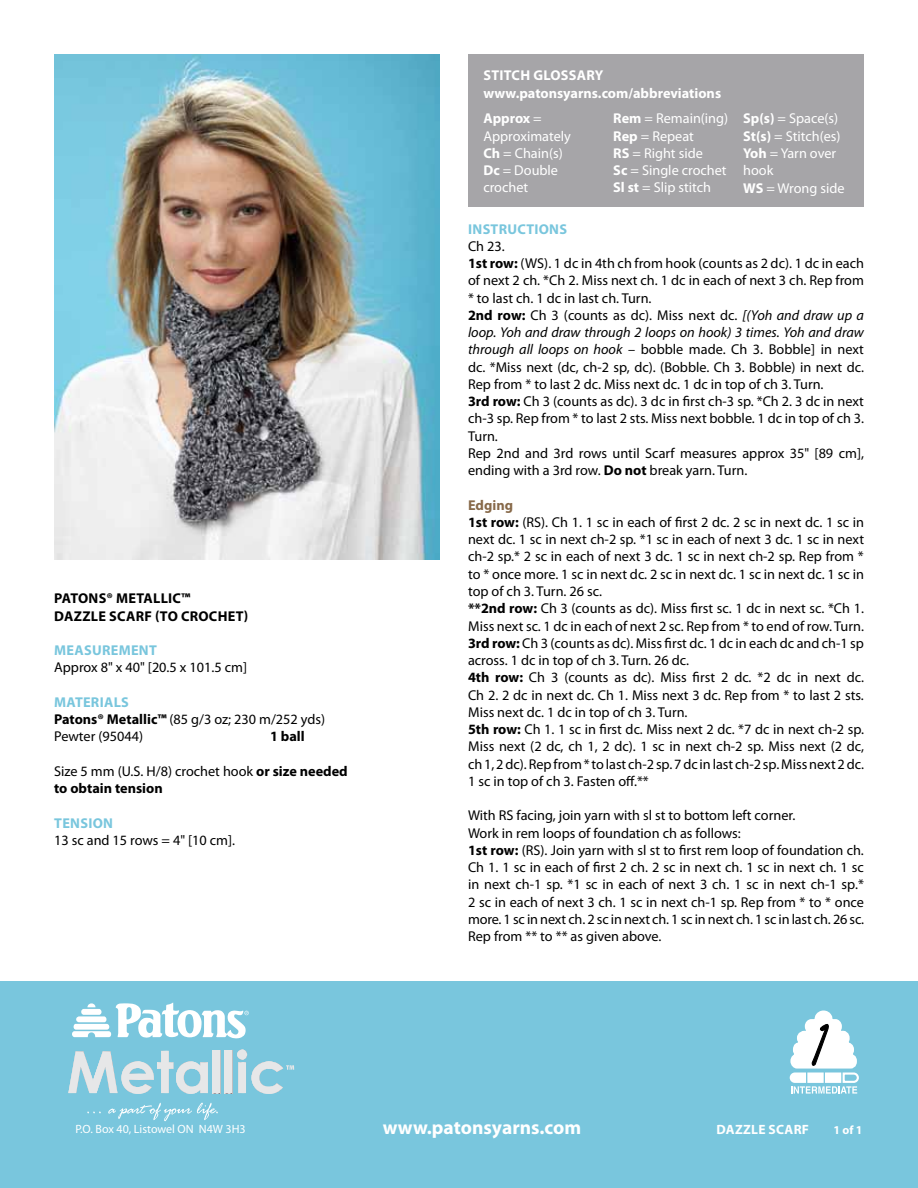
<style>
.page{position:relative;width:918px;height:1188px;background:#fff}
.page>*{position:absolute;margin:0;border:0;box-sizing:border-box;transform-origin:0 0}
.t1{font:700 19.5px "Myriad Pro";color:#fff}
.t2{font:14.25px/17.2px "Myriad Pro";color:#000}
.t3{font:14.25px/17.2px "Myriad Pro";color:#fff}
.t4{font:700 14.25px/17.2px "Myriad Pro";color:#fff}
.t5{font:700 14.25px/17.2px "Myriad Pro";letter-spacing:.02em;color:#000}
.t6{font:700 14.25px "Myriad Pro";letter-spacing:.02em;color:#79c6dd}
.t7{font:700 13.5px "Myriad Pro";letter-spacing:.02em;color:#fff}
.t8{font:12px "Myriad Pro";color:#fff}
.t9{font:700 12px "Myriad Pro";color:#fff}
.s1{font-weight:700;color:#79c6dd}
.s2{font-weight:700}
.s3{font-style:italic}
.s4{font-weight:700;color:#876949}
</style>
<div class="page">
<div style="left:468px;top:54px;width:396px;height:153px;background:#a6a5a8"></div>
<div style="left:0;top:981px;width:918px;height:207px;background:#79c6dd"></div>
<svg style="left:789px;top:1010px;width:70px;height:84px"></svg>
<svg style="left:72px;top:1002px;width:177px;height:37px"></svg>
<img style="left:54px;top:54px;width:385px;height:506px">
<svg style="left:87px;top:1111px;width:14px;height:2px"></svg>
<svg style="left:108px;top:1103px;width:110px;height:18px"></svg>
<svg style="left:68px;top:1051px;width:140px;height:43px"></svg>
<div style="left:224px;top:1050px;width:8px;height:43px;background:#e6e7e8"></div>
<div style="left:212px;top:1051px;width:8px;height:42px;background:#e6e7e8"></div>
<svg style="left:237px;top:1050px;width:57px;height:44px"></svg>
<p class="t5" style="left:54px;top:589px;width:196px">PATONS® Metallic™<br>Dazzle Scarf (to crochet)</p>
<p class="t6" style="left:54px;top:641px;width:104px">MEASUREMENT</p>
<p class="t2" style="left:54px;top:659px;width:194px">Approx 8" x 40" [20.5 x 101.5 cm]</p>
<p class="t2" style="left:54px;top:693px;width:273px"><span class="s1">MATERIALS<br></span><span class="s2">Patons® Metallic™</span> (85 g/3 oz; 230 m/252 yds)<br>Pewter (95044)</p>
<p class="t5" style="left:270px;top:727px;width:36px">1 ball</p>
<p class="t2" style="left:54px;top:762px;width:295px">Size 5 mm (U.S. H/8) crochet hook <span class="s2">or size needed to obtain tension</span></p>
<p class="t6" style="left:54px;top:814px;width:49px">Tension</p>
<p class="t2" style="left:54px;top:831px;width:183px">13 sc and 15 rows = 4" [10 cm].</p>
<p class="t4" style="left:483px;top:66px;width:239px">STITCH GLOSSARY www.patonsyarns.com/abbreviations</p>
<p class="t3" style="left:483px;top:110px;width:89px"><span class="s2">Approx</span> =<br>Approximately<br><span class="s2">Ch</span> = Chain(s)<br><span class="s2">Dc</span> = Double crochet</p>
<p class="t3" style="left:613px;top:110px;width:116px"><span class="s2">Rem</span> = Remain(ing)<br><span class="s2">Rep</span> = Repeat<br><span class="s2">RS</span> = Right side<br><span class="s2">Sc</span> = Single crochet<br><span class="s2">Sl st</span> = Slip stitch</p>
<p class="t3" style="left:743px;top:110px;width:103px"><span class="s2">Sp(s)</span> = Space(s)<br><span class="s2">St(s)</span> = Stitch(es)<br><span class="s2">Yoh</span> = Yarn over hook<br><span class="s2">WS</span> = Wrong side</p>
<p class="t6" style="left:468px;top:220px;width:9px">Inst</p>
<p class="t6" style="left:499px;top:220px;width:70px">ructionS</p>
<p class="t2" style="left:468px;top:237px;width:398px">Ch 23.<br><span class="s2">1st row:</span> (WS). 1 dc in 4th ch from hook (counts as 2 dc). 1 dc in each of next 2 ch. *Ch 2. Miss next ch. 1 dc in each of next 3 ch. Rep from * to last ch. 1 dc in last ch. Turn.<br><span class="s2">2nd row:</span> Ch 3 (counts as dc). Miss next dc. <span class="s3">[(Yoh and draw up a loop. Yoh and draw through 2 loops on hook) 3 times. Yoh and draw through all loops on hook</span> – bobble made. Ch 3. Bobble] in next dc. *Miss next (dc, ch-2 sp, dc). (Bobble. Ch 3. Bobble) in next dc.<br>Rep from * to last 2 dc. Miss next dc. 1 dc in top of ch 3. Turn.<br><span class="s2">3rd row:</span> Ch 3 (counts as dc). 3 dc in first ch-3 sp. *Ch 2. 3 dc in next ch-3 sp. Rep from * to last 2 sts. Miss next bobble. 1 dc in top of ch 3.<br>Turn.<br>Rep 2nd and 3rd rows until Scarf measures approx 35" [89 cm], ending with a 3rd row. <span class="s2">Do not</span> break yarn. Turn.</p>
<p class="t2" style="left:468px;top:496px;width:398px"><span class="s4">Edging<br></span><span class="s2">1st row:</span> (RS). Ch 1. 1 sc in each of first 2 dc. 2 sc in next dc. 1 sc in next dc. 1 sc in next ch-2 sp. *1 sc in each of next 3 dc. 1 sc in next ch-2 sp.* 2 sc in each of next 3 dc. 1 sc in next ch-2 sp. Rep from * to * once more. 1 sc in next dc. 2 sc in next dc. 1 sc in next dc. 1 sc in top of ch 3. Turn. 26 sc.<br><span class="s2">**2nd row:</span> Ch 3 (counts as dc). Miss first sc. 1 dc in next sc. *Ch 1.<br>Miss next sc. 1 dc in each of next 2 sc. Rep from * to end of row. Turn.<br><span class="s2">3rd row:</span> Ch 3 (counts as dc). Miss first dc. 1 dc in each dc and ch-1 sp across. 1 dc in top of ch 3. Turn. 26 dc.<br><span class="s2">4th row:</span> Ch 3 (counts as dc). Miss first 2 dc. *2 dc in next dc.<br>Ch 2. 2 dc in next dc. Ch 1. Miss next 3 dc. Rep from * to last 2 sts.<br>Miss next dc. 1 dc in top of ch 3. Turn.<br><span class="s2">5th row:</span> Ch 1. 1 sc in first dc. Miss next 2 dc. *7 dc in next ch-2 sp.<br>Miss next (2 dc, ch 1, 2 dc). 1 sc in next ch-2 sp. Miss next (2 dc, ch 1, 2 dc). Rep from * to last ch-2 sp. 7 dc in last ch-2 sp. Miss next 2 dc.<br>1 sc in top of ch 3. Fasten off.**</p>
<p class="t2" style="left:468px;top:807px;width:398px">With RS facing, join yarn with sl st to bottom left corner.<br>Work in rem loops of foundation ch as follows:<br><span class="s2">1st row:</span> (RS). Join yarn with sl st to first rem loop of foundation ch.<br>Ch 1. 1 sc in each of first 2 ch. 2 sc in next ch. 1 sc in next ch. 1 sc in next ch-1 sp. *1 sc in each of next 3 ch. 1 sc in next ch-1 sp.* 2 sc in each of next 3 ch. 1 sc in next ch-1 sp. Rep from * to * once more. 1 sc in next ch. 2 sc in next ch. 1 sc in next ch. 1 sc in last ch. 26 sc.<br>Rep from ** to ** as given above.</p>
<p class="t8" style="left:75px;top:1122px;width:172px">P.O. Box 40, Listowel ON N4W 3H3</p>
<h1 class="t1" style="left:383px;top:1115px;width:200px">www.patonsyarns.com</h1>
<p class="t7" style="left:716px;top:1120px;width:94px">Dazzle Scarf</p>
<p class="t9" style="left:833px;top:1122px;width:31px">1 of 1</p>
</div>
